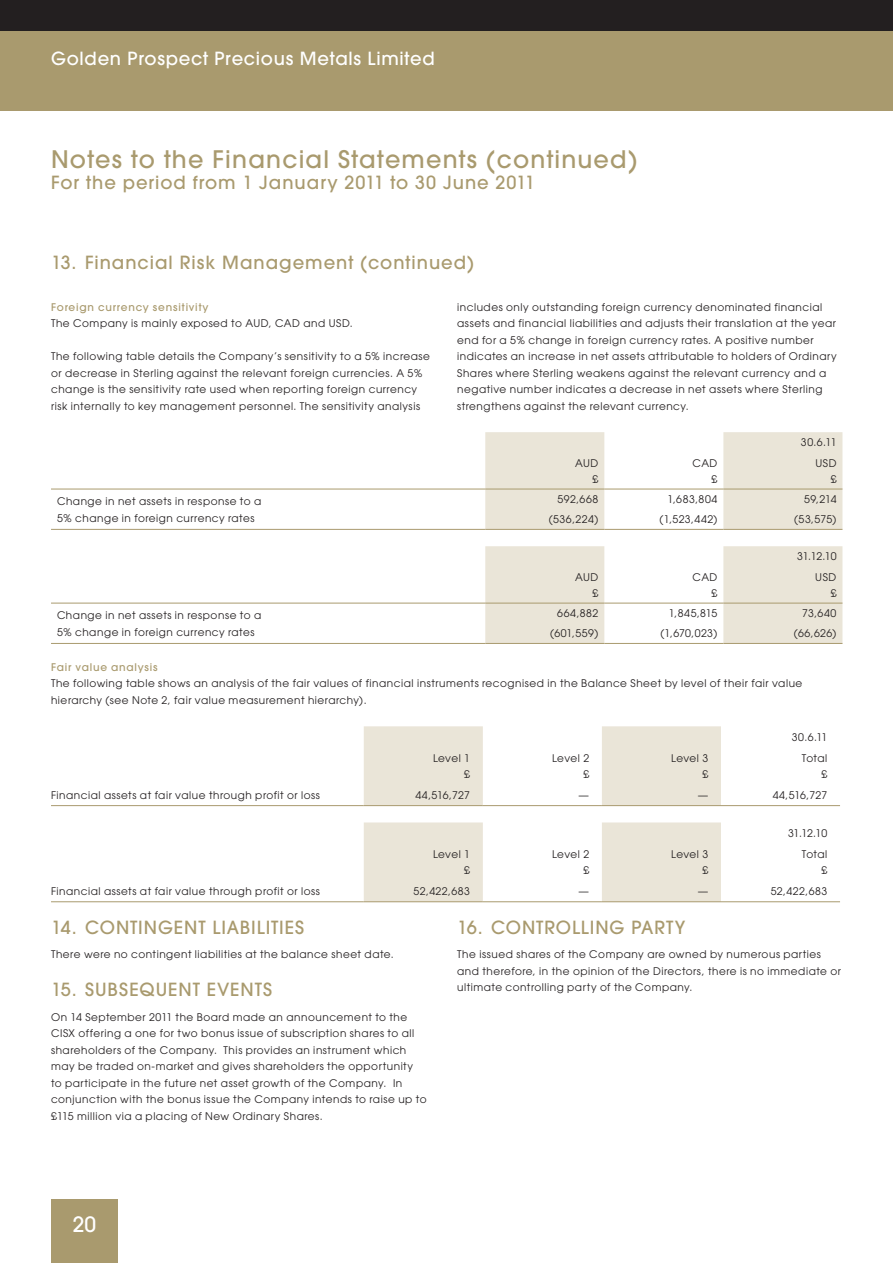
<style>
.page{position:relative;width:893px;height:1263px;background:#fff}
.page>*{position:absolute;margin:0;border:0;box-sizing:border-box;transform-origin:0 0}
.t1{font:500 24px "Avant Garde";letter-spacing:.05em;color:#a99a6e}
.t2{font:500 21px "Avant Garde";color:#fff}
.t3{font:500 18px "Avant Garde";letter-spacing:.055em;color:#a99a6e}
.t4{font:500 18px "Avant Garde";letter-spacing:.04em;color:#fff}
.t5{font:10.5px/16.5px "Avant Garde";letter-spacing:.05em;color:#231f20;text-align:right}
.t6{font:500 10.5px "Avant Garde";letter-spacing:.075em;color:#a99a6e}
</style>
<div class="page">
<div style="left:0;top:30px;width:893px;height:81px;background:#a99a6e"></div>
<div style="left:0;top:0;width:893px;height:31px;background:#231f20"></div>
<div style="left:51px;top:1199px;width:67px;height:64px;background:#a99a6e"></div>
<svg style="left:485px;top:432px;width:357px;height:97px"></svg>
<hr style="left:51px;top:489px;width:434px;height:1px;background:#a99a6e">
<hr style="left:485px;top:489px;width:119px;height:1px;background:#a99a6e">
<hr style="left:604px;top:489px;width:119px;height:1px;background:#a99a6e">
<hr style="left:723px;top:489px;width:119px;height:1px;background:#a99a6e">
<hr style="left:51px;top:529px;width:434px;height:1px;background:#a99a6e">
<hr style="left:485px;top:529px;width:119px;height:1px;background:#a99a6e">
<hr style="left:604px;top:529px;width:119px;height:1px;background:#a99a6e">
<hr style="left:723px;top:529px;width:119px;height:1px;background:#a99a6e">
<svg style="left:485px;top:546px;width:357px;height:97px"></svg>
<hr style="left:51px;top:603px;width:434px;height:1px;background:#a99a6e">
<hr style="left:485px;top:603px;width:119px;height:1px;background:#a99a6e">
<hr style="left:604px;top:603px;width:119px;height:1px;background:#a99a6e">
<hr style="left:723px;top:603px;width:119px;height:1px;background:#a99a6e">
<hr style="left:51px;top:643px;width:434px;height:1px;background:#a99a6e">
<hr style="left:485px;top:643px;width:119px;height:1px;background:#a99a6e">
<hr style="left:604px;top:643px;width:119px;height:1px;background:#a99a6e">
<hr style="left:723px;top:643px;width:119px;height:1px;background:#a99a6e">
<svg style="left:364px;top:726px;width:357px;height:79px"></svg>
<hr style="left:51px;top:805px;width:313px;height:1px;background:#a99a6e">
<hr style="left:364px;top:805px;width:119px;height:1px;background:#a99a6e">
<hr style="left:483px;top:805px;width:119px;height:1px;background:#a99a6e">
<hr style="left:602px;top:805px;width:119px;height:1px;background:#a99a6e">
<hr style="left:721px;top:805px;width:119px;height:1px;background:#a99a6e">
<svg style="left:364px;top:822px;width:357px;height:79px"></svg>
<hr style="left:51px;top:901px;width:313px;height:1px;background:#a99a6e">
<hr style="left:364px;top:901px;width:119px;height:1px;background:#a99a6e">
<hr style="left:483px;top:901px;width:119px;height:1px;background:#a99a6e">
<hr style="left:602px;top:901px;width:119px;height:1px;background:#a99a6e">
<hr style="left:721px;top:901px;width:119px;height:1px;background:#a99a6e">
<h3 class="t4" style="left:51px;top:48px;width:385px">Golden Prospect Precious Metals Limited</h3>
<h1 class="t1" style="left:51px;top:144px;width:588px">Notes to the Financial Statements (continued)</h1>
<h3 class="t3" style="left:51px;top:171px;width:485px">For the period from 1 January 2011 to 30 June 2011</h3>
<h3 class="t3" style="left:51px;top:252px;width:425px">13. Financial Risk Management (continued)</h3>
<p class="t6" style="left:51px;top:300px;width:159px">Foreign currency sensitivity</p>
<p class="t5" style="left:51px;top:315px;width:303px">The Company is mainly exposed to AUD, CAD and USD.</p>
<p class="t5" style="left:51px;top:348px;width:381px;text-align:left">The following table details the Company’s sensitivity to a 5% increase or decrease in Sterling against the relevant foreign currencies. A 5% change is the sensitivity rate used when reporting foreign currency risk internally to key management personnel. The sensitivity analysis</p>
<p class="t5" style="left:457px;top:299px;width:381px;text-align:left">includes only outstanding foreign currency denominated financial assets and financial liabilities and adjusts their translation at the year end for a 5% change in foreign currency rates. A positive number indicates an increase in net assets attributable to holders of Ordinary Shares where Sterling weakens against the relevant currency and a negative number indicates a decrease in net assets where Sterling strengthens against the relevant currency.</p>
<p class="t5" style="left:801px;top:434px;width:37px">30.6.11</p>
<p class="t5" style="left:575px;top:454px;width:25px">AUD £</p>
<p class="t5" style="left:692px;top:454px;width:26px">CAD £</p>
<p class="t5" style="left:815px;top:454px;width:23px">USD £</p>
<p class="t5" style="left:57px;top:493px;width:206px;text-align:left">Change in net assets in response to a<br>5% change in foreign currency rates</p>
<p class="t5" style="left:557px;top:491px;width:42px">592,668</p>
<p class="t5" style="left:667px;top:491px;width:52px">1,683,804</p>
<p class="t5" style="left:804px;top:491px;width:34px">59,214</p>
<p class="t5" style="left:549px;top:511px;width:51px">(536,224)</p>
<p class="t5" style="left:660px;top:511px;width:59px">(1,523,442)</p>
<p class="t5" style="left:794px;top:511px;width:44px">(53,575)</p>
<p class="t5" style="left:797px;top:548px;width:41px">31.12.10</p>
<p class="t5" style="left:575px;top:568px;width:25px">AUD £</p>
<p class="t5" style="left:692px;top:568px;width:26px">CAD £</p>
<p class="t5" style="left:815px;top:568px;width:23px">USD £</p>
<p class="t5" style="left:57px;top:607px;width:206px;text-align:left">Change in net assets in response to a<br>5% change in foreign currency rates</p>
<p class="t5" style="left:557px;top:605px;width:43px">664,882</p>
<p class="t5" style="left:669px;top:605px;width:50px">1,845,815</p>
<p class="t5" style="left:802px;top:605px;width:36px">73,640</p>
<p class="t5" style="left:550px;top:625px;width:50px">(601,559)</p>
<p class="t5" style="left:660px;top:625px;width:59px">(1,670,023)</p>
<p class="t5" style="left:794px;top:625px;width:44px">(66,626)</p>
<p class="t6" style="left:51px;top:660px;width:108px">Fair value analysis</p>
<p class="t5" style="left:51px;top:675px;width:753px;text-align:left">The following table shows an analysis of the fair values of financial instruments recognised in the Balance Sheet by level of their fair value hierarchy (see Note 2, fair value measurement hierarchy).</p>
<p class="t5" style="left:792px;top:729px;width:37px">30.6.11</p>
<p class="t5" style="left:433px;top:750px;width:39px">Level 1 £</p>
<p class="t5" style="left:552px;top:750px;width:39px">Level 2 £</p>
<p class="t5" style="left:671px;top:750px;width:39px">Level 3 £</p>
<p class="t5" style="left:802px;top:750px;width:27px">Total £</p>
<p class="t5" style="left:51px;top:787px;width:270px">Financial assets at fair value through profit or loss</p>
<p class="t5" style="left:415px;top:787px;width:56px">44,516,727</p>
<p class="t5" style="left:579px;top:787px;width:12px">—</p>
<p class="t5" style="left:698px;top:787px;width:12px">—</p>
<p class="t5" style="left:773px;top:787px;width:56px">44,516,727</p>
<p class="t5" style="left:788px;top:825px;width:41px">31.12.10</p>
<p class="t5" style="left:433px;top:846px;width:39px">Level 1 £</p>
<p class="t5" style="left:552px;top:846px;width:39px">Level 2 £</p>
<p class="t5" style="left:671px;top:846px;width:39px">Level 3 £</p>
<p class="t5" style="left:802px;top:846px;width:27px">Total £</p>
<p class="t5" style="left:51px;top:883px;width:270px">Financial assets at fair value through profit or loss</p>
<p class="t5" style="left:414px;top:883px;width:58px">52,422,683</p>
<p class="t5" style="left:579px;top:883px;width:12px">—</p>
<p class="t5" style="left:698px;top:883px;width:12px">—</p>
<p class="t5" style="left:771px;top:883px;width:58px">52,422,683</p>
<h3 class="t3" style="left:51px;top:916px;width:255px">14. CONTINGENT LIABILITIES</h3>
<p class="t5" style="left:51px;top:946px;width:344px">There were no contingent liabilities at the balance sheet date.</p>
<h3 class="t3" style="left:51px;top:978px;width:222px">15. SUBSEQUENT EVENTS</h3>
<p class="t5" style="left:51px;top:1008px;width:377px;text-align:left">On 14 September 2011 the Board made an announcement to the CISX offering a one for two bonus issue of subscription shares to all shareholders of the Company. This provides an instrument which may be traded on-market and gives shareholders the opportunity<br>to participate in the future net asset growth of the Company. In conjunction with the bonus issue the Company intends to raise up to £115 million via a placing of New Ordinary Shares.</p>
<h3 class="t3" style="left:457px;top:916px;width:230px">16. CONTROLLING PARTY</h3>
<p class="t5" style="left:457px;top:946px;width:385px;text-align:left">The issued shares of the Company are owned by numerous parties and therefore, in the opinion of the Directors, there is no immediate or ultimate controlling party of the Company.</p>
<h2 class="t2" style="left:73px;top:1211px;width:25px">20</h2>
</div>
